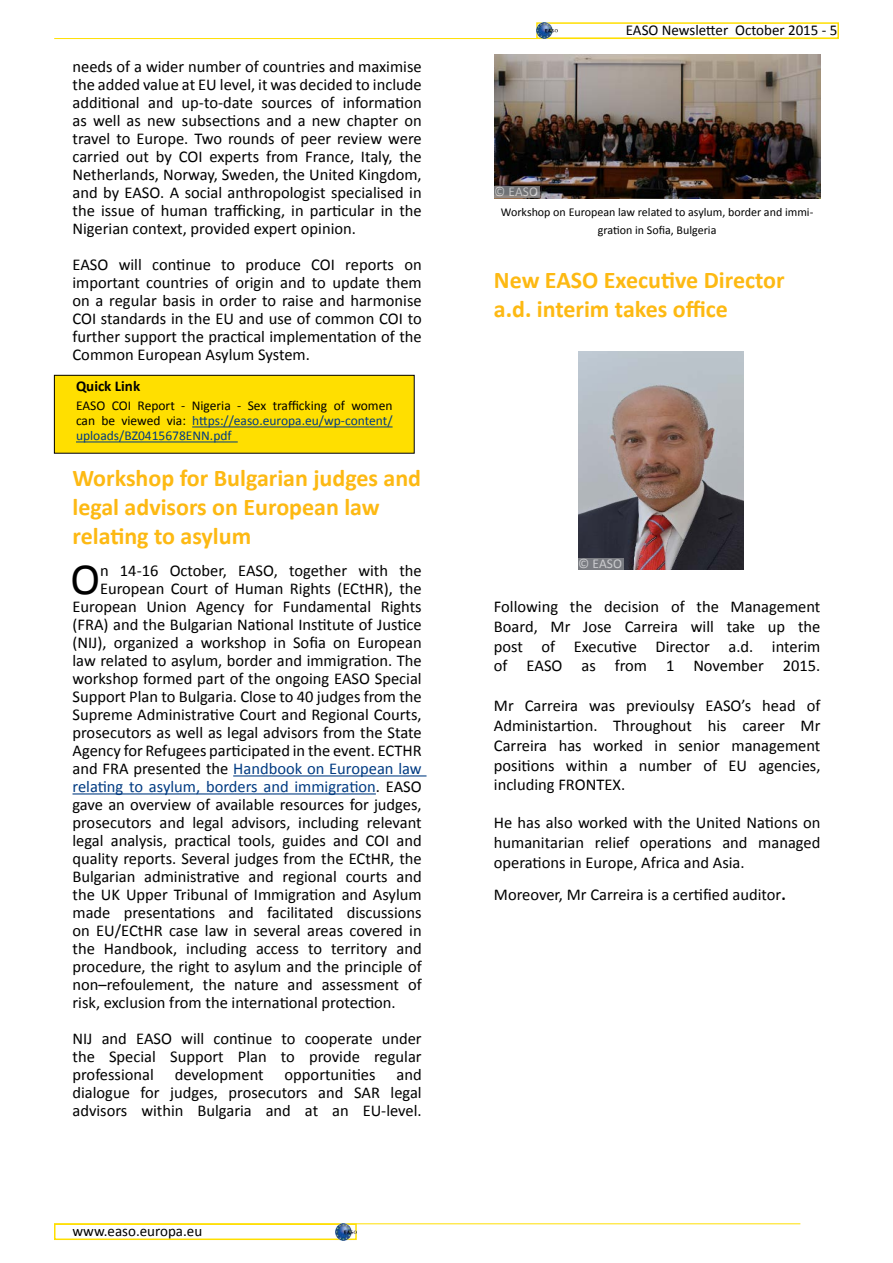
<style>
.page{position:relative;width:893px;height:1263px;background:#fff}
.page>*{position:absolute;margin:0;border:0;box-sizing:border-box;transform-origin:0 0}
.t1{font:44.85px "Calibri";color:#000}
.t2{font:700 24px/28.8px "Calibri";color:#fdb913}
.t3{font:16.5px/18px "Calibri";color:#000;text-align:justify}
.t4{font:16.5px "Calibri";color:#013b82}
.t5{font:15px "Calibri";color:#000}
.t6{font:700 15px "Calibri";color:#000}
.t7{font:13.5px/15px "Calibri";color:#000;text-align:justify}
.t8{font:13.5px "Calibri";color:#fff}
.t9{font:12px/18px "Calibri";color:#000;text-align:center}
.s1{color:#013b82}
.s2{color:#000}
.s3{font-weight:700}
</style>
<div class="page">
<div style="left:54px;top:1223px;width:303px;height:17px;border:2px solid #ffdf00"></div>
<hr style="left:54px;top:1223px;width:746px;height:1px;background:#ffdf00">
<div style="left:536px;top:22px;width:303px;height:17px;border:2px solid #ffdf00"></div>
<hr style="left:54px;top:38px;width:785px;height:1px;background:#ffdf00">
<img style="left:335px;top:1223px;width:22px;height:17px">
<img style="left:536px;top:22px;width:22px;height:17px">
<hr style="left:233px;top:775px;width:193px;height:1px;background:#013b82">
<hr style="left:73px;top:793px;width:303px;height:1px;background:#013b82">
<div style="left:54px;top:375px;width:360px;height:78px;background:#ffdf00"></div>
<hr style="left:192px;top:426px;width:201px;height:1px;background:#013b82">
<hr style="left:76px;top:441px;width:162px;height:1px;background:#013b82">
<div style="left:54px;top:375px;width:361px;height:79px;border:1px solid #000"></div>
<img style="left:494px;top:54px;width:326px;height:144px">
<svg style="left:494px;top:186px;width:46px;height:12px"></svg>
<img style="left:578px;top:351px;width:166px;height:219px">
<div style="left:578px;top:558px;width:46px;height:12px;background:#797b81"></div>
<p class="t3" style="left:73px;top:58px;width:351px">needs of a wider number of countries and maximise the added value at EU level, it was decided to include additional and up-to-date sources of information as well as new subsections and a new chapter on travel to Europe. Two rounds of peer review were carried out by COI experts from France, Italy, the Netherlands, Norway, Sweden, the United Kingdom, and by EASO. A social anthropologist specialised in the issue of human trafficking, in particular in the Nigerian context, provided expert opinion.</p>
<p class="t3" style="left:73px;top:256px;width:351px">EASO will continue to produce COI reports on important countries of origin and to update them on a regular basis in order to raise and harmonise COI standards in the EU and use of common COI to further support the practical implementation of the Common European Asylum System.</p>
<p class="t6" style="left:76px;top:377px;width:66px">Quick Link</p>
<p class="t7" style="left:76px;top:398px;width:318px">EASO COI Report - Nigeria - Sex trafficking of women can be viewed via: <span class="s1">https://easo.europa.eu/wp-content/ uploads/BZ0415678ENN.pdf</span></p>
<h2 class="t2" style="left:73px;top:464px;width:350px">Workshop for Bulgarian judges and legal advisors on European law relating to asylum</h2>
<h1 class="t1" style="left:70px;top:551px;width:31px">O</h1>
<p class="t3" style="left:100px;top:562px;width:323px">n 14-16 October, EASO, together with the</p>
<p class="t3" style="left:100px;top:580px;width:323px">European Court of Human Rights (ECtHR), the</p>
<p class="t3" style="left:73px;top:598px;width:351px">European Union Agency for Fundamental Rights</p>
<p class="t3" style="left:73px;top:616px;width:351px">(FRA) and the Bulgarian National Institute of Justice</p>
<p class="t3" style="left:73px;top:634px;width:351px">(NIJ), organized a workshop in Sofia on European</p>
<p class="t3" style="left:73px;top:652px;width:351px">law related to asylum, border and immigration. The</p>
<p class="t3" style="left:73px;top:670px;width:351px">workshop formed part of the ongoing EASO Special</p>
<p class="t3" style="left:73px;top:688px;width:351px">Support Plan to Bulgaria. Close to 40 judges from the</p>
<p class="t3" style="left:73px;top:706px;width:351px">Supreme Administrative Court and Regional Courts,</p>
<p class="t3" style="left:73px;top:724px;width:351px">prosecutors as well as legal advisors from the State</p>
<p class="t3" style="left:73px;top:742px;width:351px">Agency for Refugees participated in the event. ECTHR</p>
<p class="t4" style="left:73px;top:758px;width:351px"><span class="s2">and FRA presented the</span> Handbook on European law</p>
<p class="t4" style="left:73px;top:776px;width:351px">relating to asylum, borders and immigration<span class="s2">. EASO</span></p>
<p class="t3" style="left:73px;top:796px;width:351px">gave an overview of available resources for judges,</p>
<p class="t3" style="left:73px;top:814px;width:351px">prosecutors and legal advisors, including relevant</p>
<p class="t3" style="left:73px;top:832px;width:351px">legal analysis, practical tools, guides and COI and</p>
<p class="t3" style="left:73px;top:850px;width:351px">quality reports. Several judges from the ECtHR, the</p>
<p class="t3" style="left:73px;top:868px;width:351px">Bulgarian administrative and regional courts and</p>
<p class="t3" style="left:73px;top:886px;width:351px">the UK Upper Tribunal of Immigration and Asylum</p>
<p class="t3" style="left:73px;top:904px;width:351px">made presentations and facilitated discussions</p>
<p class="t3" style="left:73px;top:922px;width:351px">on EU/ECtHR case law in several areas covered in</p>
<p class="t3" style="left:73px;top:940px;width:351px">the Handbook, including access to territory and</p>
<p class="t3" style="left:73px;top:958px;width:351px">procedure, the right to asylum and the principle of</p>
<p class="t3" style="left:73px;top:976px;width:351px">non–refoulement, the nature and assessment of</p>
<p class="t3" style="left:73px;top:994px;width:325px">risk, exclusion from the international protection.</p>
<p class="t3" style="left:73px;top:1030px;width:351px">NIJ and EASO will continue to cooperate under the Special Support Plan to provide regular professional</p>
<p class="t3" style="left:175px;top:1066px;width:90px">development</p>
<p class="t3" style="left:285px;top:1066px;width:92px">opportunities</p>
<p class="t3" style="left:73px;top:1066px;width:351px;text-indent:324px">and dialogue for judges, prosecutors and SAR legal advisors within Bulgaria and at an EU-level.</p>
<p class="t5" style="left:73px;top:1222px;width:131px">www.easo.europa.eu</p>
<p class="t8" style="left:494px;top:183px;width:45px">© EASO</p>
<p class="t5" style="left:626px;top:21px;width:213px">EASO Newsletter October 2015 - 5</p>
<p class="t9" style="left:501px;top:203px;width:314px">Workshop on European law related to asylum, border and immi&shy;gration in Sofia, Bulgeria</p>
<h2 class="t2" style="left:494px;top:266px;width:292px">New EASO Executive Director a.d. interim takes office</h2>
<p class="t8" style="left:578px;top:555px;width:45px">© EASO</p>
<p class="t3" style="left:494px;top:597px;width:328px;line-height:19.8px">Following the decision of the Management Board, Mr Jose Carreira will take up the post of Executive Director a.d. interim of EASO as from 1 November 2015.</p>
<p class="t3" style="left:494px;top:696px;width:328px;line-height:19.8px">Mr Carreira was previoulsy EASO’s head of Administartion. Throughout his career Mr Carreira has worked in senior management positions within a number of EU agencies, including FRONTEX.</p>
<p class="t3" style="left:494px;top:813px;width:328px;line-height:19.8px">He has also worked with the United Nations on humanitarian relief operations and managed operations in Europe, Africa and Asia.</p>
<p class="t3" style="left:494px;top:886px;width:293px">Moreover, Mr Carreira is a certified auditor<span class="s3">.</span></p>
</div>
